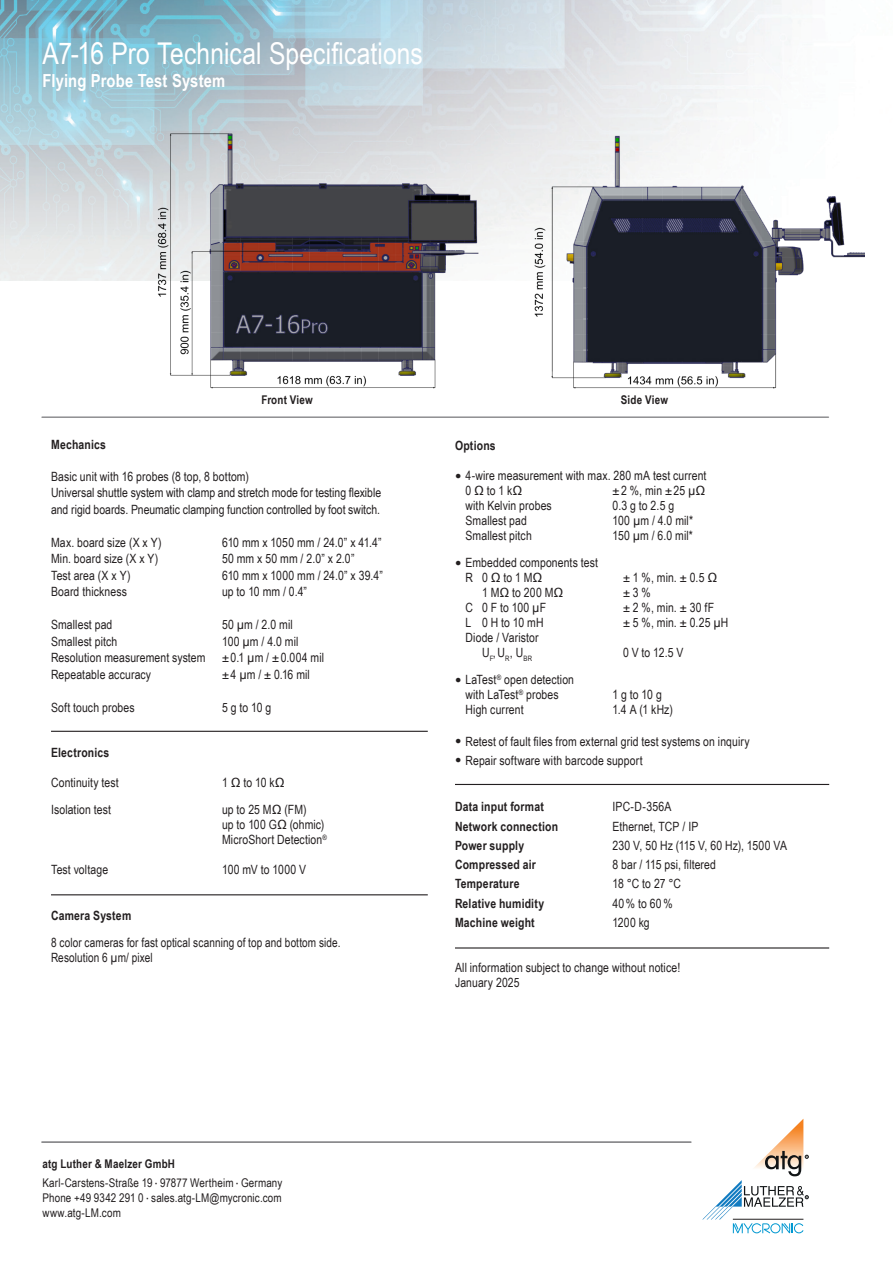
<style>
.page{position:relative;width:893px;height:1263px;background:#fff}
.page>*{position:absolute;margin:0;border:0;box-sizing:border-box;transform-origin:0 0}
.t1{font:30px "Arial Narrow";letter-spacing:.005em;color:#fff}
._01C_Front_Headline_Bodytext{font:700 18px "Arial Narrow";letter-spacing:.01em;color:#fff}
.heading_2{font:12.75px/16.5px "Arial Narrow";letter-spacing:.01em;color:#231f20}
.t2{font:700 12.75px "Arial Narrow";letter-spacing:.015em;color:#231f20}
.heading_2-2{font:12.75px/15px "Arial Narrow";letter-spacing:.01em;color:#231f20;scale:.96 1}
.heading_2-3{font:12.75px "Arial Narrow";letter-spacing:-.01em;color:#231f20}
.t3{font:12px/15px "Arial Narrow";letter-spacing:.01em;color:#231f20}
.t4{font:700 12px "Arial Narrow";letter-spacing:.02em;color:#231f20}
.s1{font-size:6.9px}
.s2{font-size:10.5px}
</style>
<div class="page">
<img style="left:0;top:0;width:865px;height:281px">
<hr style="left:51px;top:731px;width:377px;height:1px;background:#231f20">
<hr style="left:51px;top:894px;width:377px;height:1px;background:#231f20">
<hr style="left:455px;top:784px;width:374px;height:1px;background:#231f20">
<hr style="left:455px;top:947px;width:374px;height:1px;background:#231f20">
<hr style="left:42px;top:416px;width:786px;height:2px;background:#69696c">
<img style="left:142px;top:133px;width:342px;height:255px">
<img style="left:525px;top:135px;width:339px;height:253px">
<hr style="left:42px;top:1141px;width:649px;height:2px;background:#69696c">
<svg style="left:702px;top:1119px;width:106px;height:115px"></svg>
<p class="t1" style="left:43px;top:32px;width:382px">A7-16 Pro Technical Specifications</p>
<p class="_01C_Front_Headline_Bodytext" style="left:43px;top:67px;width:184px">Flying Probe Test System</p>
<p class="t4" style="left:261px;top:391px;width:53px">Front View</p>
<p class="t4" style="left:621px;top:391px;width:49px">Side View</p>
<p class="t2" style="left:51px;top:435px;width:57px">Mechanics</p>
<p class="heading_2" style="left:51px;top:467px;width:199px">Basic unit with 16 probes (8 top, 8 bottom)</p>
<p class="heading_2" style="left:51px;top:484px;width:332px">Universal shuttle system with clamp and stretch mode for testing flexible and rigid boards. Pneumatic clamping function controlled by foot switch.</p>
<p class="heading_2" style="left:51px;top:533px;width:112px">Max. board size (X x Y)</p>
<p class="heading_2-3" style="left:222px;top:533px;width:161px">610 mm x 1050 mm / 24.0” x 41.4”</p>
<p class="heading_2" style="left:51px;top:550px;width:109px">Min. board size (X x Y)</p>
<p class="heading_2" style="left:222px;top:550px;width:134px">50 mm x 50 mm / 2.0” x 2.0”</p>
<p class="heading_2" style="left:51px;top:566px;width:81px">Test area (X x Y)</p>
<p class="heading_2" style="left:222px;top:566px;width:162px">610 mm x 1000 mm / 24.0” x 39.4”</p>
<p class="heading_2" style="left:51px;top:583px;width:78px">Board thickness</p>
<p class="heading_2" style="left:222px;top:583px;width:87px">up to 10 mm / 0.4”</p>
<p class="heading_2" style="left:51px;top:616px;width:63px">Smallest pad</p>
<p class="heading_2" style="left:222px;top:616px;width:72px">50 µm / 2.0 mil</p>
<p class="heading_2" style="left:51px;top:632px;width:68px">Smallest pitch</p>
<p class="heading_2" style="left:222px;top:632px;width:78px">100 µm / 4.0 mil</p>
<p class="heading_2" style="left:51px;top:649px;width:156px">Resolution measurement system</p>
<p class="heading_2" style="left:222px;top:649px;width:104px">±0.1 µm / ±0.004 mil</p>
<p class="heading_2" style="left:51px;top:665px;width:102px">Repeatable accuracy</p>
<p class="heading_2" style="left:222px;top:665px;width:89px">±4 µm / ± 0.16 mil</p>
<p class="heading_2" style="left:51px;top:698px;width:85px">Soft touch probes</p>
<p class="heading_2" style="left:222px;top:698px;width:51px">5 g to 10 g</p>
<p class="t2" style="left:51px;top:742px;width:60px">Electronics</p>
<p class="heading_2" style="left:51px;top:773px;width:69px">Continuity test</p>
<p class="heading_2" style="left:222px;top:773px;width:64px">1 Ω to 10 kΩ</p>
<p class="heading_2" style="left:51px;top:801px;width:61px">Isolation test</p>
<p class="heading_2" style="left:222px;top:801px;width:86px">up to 25 MΩ (FM)</p>
<p class="heading_2" style="left:222px;top:816px;width:104px">up to 100 GΩ (ohmic)</p>
<p class="heading_2" style="left:222px;top:831px;width:107px">MicroShort Detection<sup>®</sup></p>
<p class="heading_2" style="left:51px;top:860px;width:59px">Test voltage</p>
<p class="heading_2" style="left:222px;top:860px;width:86px">100 mV to 1000 V</p>
<p class="t2" style="left:51px;top:906px;width:82px">Camera System</p>
<p class="heading_2-2" style="left:51px;top:935px;width:303px">8 color cameras for fast optical scanning of top and bottom side.<br>Resolution 6 µm/ pixel</p>
<p class="t4" style="left:43px;top:1154px;width:134px">atg Luther &amp; Maelzer GmbH</p>
<p class="t3" style="left:43px;top:1175px;width:241px">Karl-Carstens-Straße 19 <span class="s1">•</span> 97877 Wertheim <span class="s1">•</span> Germany</p>
<p class="t3" style="left:43px;top:1190px;width:241px">Phone +49 9342 291 0 <span class="s1">•</span> sales.atg-LM@mycronic.com www.atg-LM.com</p>
<p class="t2" style="left:455px;top:436px;width:42px">Options</p>
<p class="heading_2" style="left:455px;top:467px;width:253px"><span class="s2">●</span> 4-wire measurement with max. 280 mA test current</p>
<p class="heading_2" style="left:465px;top:482px;width:58px">0 Ω to 1 kΩ</p>
<p class="heading_2" style="left:612px;top:482px;width:94px">±2 %, min ±25 µΩ</p>
<p class="heading_2" style="left:465px;top:497px;width:88px">with Kelvin probes</p>
<p class="heading_2" style="left:612px;top:497px;width:63px">0.3 g to 2.5 g</p>
<p class="heading_2" style="left:465px;top:512px;width:63px">Smallest pad</p>
<p class="heading_2" style="left:612px;top:512px;width:82px">100 µm / 4.0 mil*</p>
<p class="heading_2" style="left:465px;top:527px;width:68px">Smallest pitch</p>
<p class="heading_2" style="left:612px;top:527px;width:82px">150 µm / 6.0 mil*</p>
<p class="heading_2" style="left:455px;top:554px;width:144px"><span class="s2">●</span> Embedded components test</p>
<p class="heading_2" style="left:465px;top:569px;width:78px">R 0 Ω to 1 MΩ</p>
<p class="heading_2" style="left:623px;top:569px;width:96px">± 1 %, min. ± 0.5 Ω</p>
<p class="heading_2" style="left:482px;top:584px;width:83px">1 MΩ to 200 MΩ</p>
<p class="heading_2" style="left:623px;top:584px;width:29px">± 3 %</p>
<p class="heading_2" style="left:465px;top:599px;width:82px">C 0 F to 100 µF</p>
<p class="heading_2" style="left:623px;top:599px;width:93px">± 2 %, min. ± 30 fF</p>
<p class="heading_2" style="left:465px;top:614px;width:80px">L 0 H to 10 mH</p>
<p class="heading_2" style="left:623px;top:614px;width:107px">± 5 %, min. ± 0.25 µH</p>
<p class="heading_2" style="left:465px;top:629px;width:75px">Diode / Varistor</p>
<p class="heading_2" style="left:482px;top:644px;width:52px">U<sub>F</sub>,U<sub>R</sub>, U<sub>BR</sub></p>
<p class="heading_2" style="left:623px;top:644px;width:62px">0 V to 12.5 V</p>
<p class="heading_2" style="left:455px;top:671px;width:121px"><span class="s2">●</span> LaTest<sup>®</sup> open detection</p>
<p class="heading_2" style="left:465px;top:686px;width:95px">with LaTest<sup>®</sup> probes</p>
<p class="heading_2" style="left:612px;top:686px;width:51px">1 g to 10 g</p>
<p class="heading_2" style="left:465px;top:701px;width:60px">High current</p>
<p class="heading_2" style="left:612px;top:701px;width:62px">1.4 A (1 kHz)</p>
<p class="heading_2" style="left:455px;top:732px;width:296px"><span class="s2">●</span> Retest of fault files from external grid test systems on inquiry</p>
<p class="heading_2" style="left:455px;top:751px;width:189px"><span class="s2">●</span> Repair software with barcode support</p>
<p class="t2" style="left:455px;top:797px;width:90px">Data input format</p>
<p class="heading_2" style="left:612px;top:798px;width:60px">IPC-D-356A</p>
<p class="t2" style="left:455px;top:816px;width:105px">Network connection</p>
<p class="heading_2" style="left:612px;top:817px;width:87px">Ethernet, TCP / IP</p>
<p class="t2" style="left:455px;top:836px;width:71px">Power supply</p>
<p class="heading_2" style="left:612px;top:836px;width:176px">230 V, 50 Hz (115 V, 60 Hz), 1500 VA</p>
<p class="t2" style="left:455px;top:855px;width:83px">Compressed air</p>
<p class="heading_2" style="left:612px;top:856px;width:105px">8 bar / 115 psi, filtered</p>
<p class="t2" style="left:455px;top:874px;width:66px">Temperature</p>
<p class="heading_2" style="left:612px;top:875px;width:70px">18 °C to 27 °C</p>
<p class="t2" style="left:455px;top:893px;width:91px">Relative humidity</p>
<p class="heading_2" style="left:612px;top:894px;width:62px">40% to 60%</p>
<p class="t2" style="left:455px;top:913px;width:81px">Machine weight</p>
<p class="heading_2" style="left:612px;top:913px;width:39px">1200 kg</p>
<p class="heading_2" style="left:455px;top:958px;width:227px">All information subject to change without notice!</p>
<p class="heading_2" style="left:455px;top:973px;width:66px">January 2025</p>
</div>
